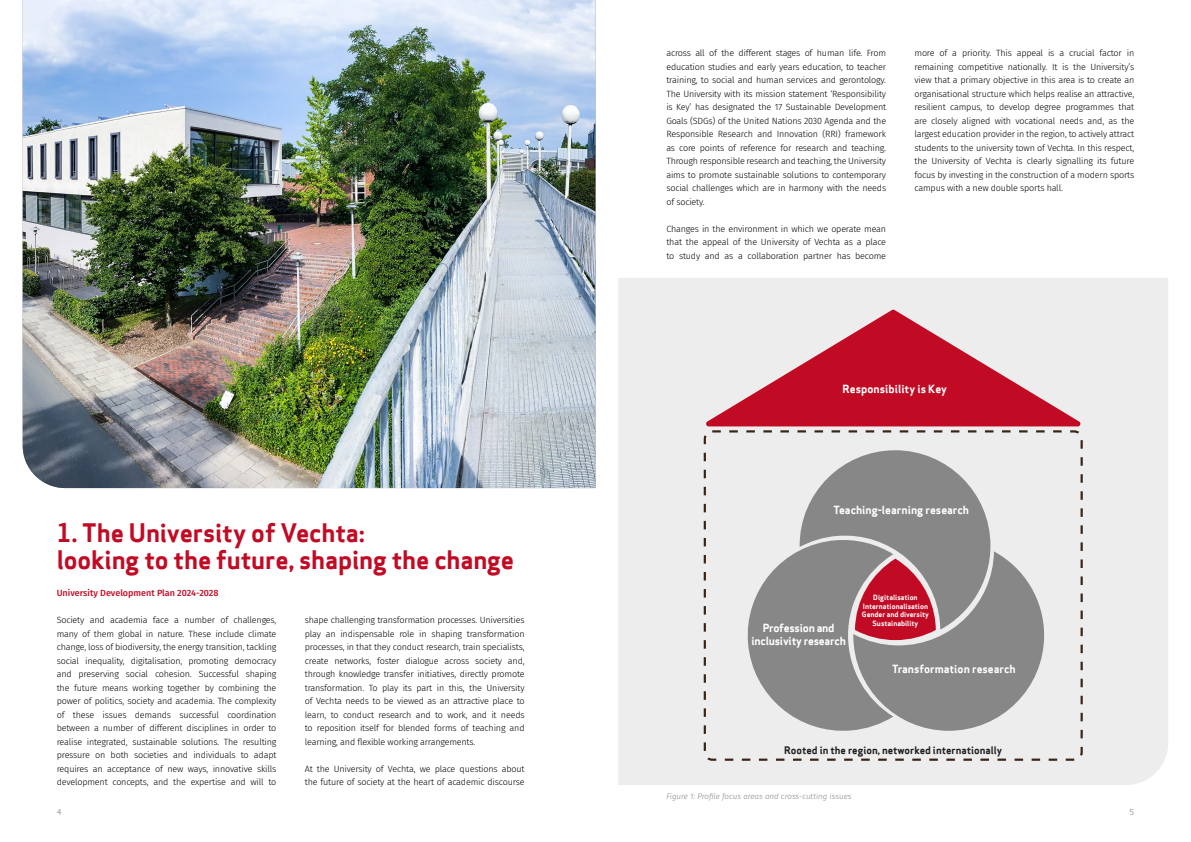
<style>
.page{position:relative;width:1191px;height:842px;background:#fff}
.page>*{position:absolute;margin:0;border:0;box-sizing:border-box;transform-origin:0 0}
.t1{font:700 25px/27px "Apex Sans";letter-spacing:-.005em;color:#c10b25}
.t2{font:700 11.1px "Apex Sans";color:#fff}
.t3{font:700 11.1px/13.3px "Apex Sans";letter-spacing:-.02em;color:#fff;text-align:center}
.t4{font:700 10.2px "Apex Sans";color:#231f20}
.t5{font:300 9px/13.5px "Fira Sans";letter-spacing:-.02em;color:#000;text-align:justify}
.t6{font:500 9px "Fira Sans";color:#c10b25}
.t7{font:italic 300 8px "Fira Sans";color:#878787}
.t8{font:8px "Apex Sans";color:#878787}
.t9{font:700 7.1px/8.6px "Apex Sans";color:#fff;text-align:center}
</style>
<div class="page">
<img style="left:23px;top:0;width:572px;height:488px">
<div style="left:618px;top:278px;width:550px;height:507px;background:#ededed"></div>
<svg style="left:743px;top:450px;width:301px;height:285px;background:#aaa0a1"></svg>
<div style="left:703px;top:430px;width:379px;height:331px;border:2px dashed #3c2415;border-radius:7px"></div>
<svg style="left:705px;top:310px;width:376px;height:116px;background:#d67885"></svg>
<p class="t5" style="left:666px;top:46px;width:221px">across all of the different stages of human life. From education studies and early years education, to teacher training, to social and human services and gerontology.<br>The University with its mission statement ‘Responsibility is Key’ has designated the 17 Sustainable Development Goals (SDGs) of the United Nations 2030 Agenda and the Responsible Research and Innovation (RRI) framework as core points of reference for research and teaching.<br>Through responsible research and teaching, the University aims to promote sustainable solutions to contemporary social challenges which are in harmony with the needs of society.</p>
<p class="t5" style="left:666px;top:222px;width:221px">Changes in the environment in which we operate mean that the appeal of the University of Vechta as a place to study and as a collaboration partner has become</p>
<p class="t5" style="left:914px;top:46px;width:221px">more of a priority. This appeal is a crucial factor in remaining competitive nationally. It is the University’s view that a primary objective in this area is to create an organisational structure which helps realise an attractive, resilient campus, to develop degree programmes that are closely aligned with vocational needs and, as the largest education provider in the region, to actively attract students to the university town of Vechta. In this respect, the University of Vechta is clearly signalling its future focus by investing in the construction of a modern sports campus with a new double sports hall.</p>
<p class="t2" style="left:842px;top:382px;width:106px">Responsibility is Key</p>
<h1 class="t1" style="left:57px;top:519px;width:459px">1. The University of Vechta:<br>looking to the future, shaping the change</h1>
<p class="t6" style="left:57px;top:586px;width:163px">University Development Plan 2024-2028</p>
<p class="t5" style="left:57px;top:613px;width:221px">Society and academia face a number of challenges, many of them global in nature. These include climate change, loss of biodiversity, the energy transition, tackling social inequality, digitalisation, promoting democracy and preserving social cohesion. Successful shaping the future means working together by combining the power of politics, society and academia. The complexity of these issues demands successful coordination between a number of different disciplines in order to realise integrated, sustainable solutions. The resulting pressure on both societies and individuals to adapt requires an acceptance of new ways, innovative skills development concepts, and the expertise and will to</p>
<p class="t5" style="left:305px;top:613px;width:221px">shape challenging transformation processes. Universities play an indispensable role in shaping transformation processes, in that they conduct research, train specialists, create networks, foster dialogue across society and, through knowledge transfer initiatives, directly promote transformation. To play its part in this, the University of Vechta needs to be viewed as an attractive place to learn, to conduct research and to work, and it needs to reposition itself for blended forms of teaching and learning, and flexible working arrangements.</p>
<p class="t5" style="left:305px;top:762px;width:221px">At the University of Vechta, we place questions about the future of society at the heart of academic discourse</p>
<p class="t2" style="left:833px;top:502px;width:137px">Teaching-learning research</p>
<p class="t3" style="left:751px;top:621px;width:96px">Profession and inclusivity research</p>
<p class="t9" style="left:862px;top:593px;width:69px">Digitalisation<br>Internationalisation<br>Gender and diversity<br>Sustainability</p>
<p class="t2" style="left:892px;top:662px;width:125px">Transformation research</p>
<p class="t4" style="left:784px;top:743px;width:219px">Rooted in the region, networked internationally</p>
<p class="t7" style="left:666px;top:790px;width:187px">Figure 1: Profile focus areas and cross-cutting issues</p>
<p class="t8" style="left:57px;top:806px;width:6px">4</p>
<p class="t8" style="left:1129px;top:805px;width:6px">5</p>
</div>
